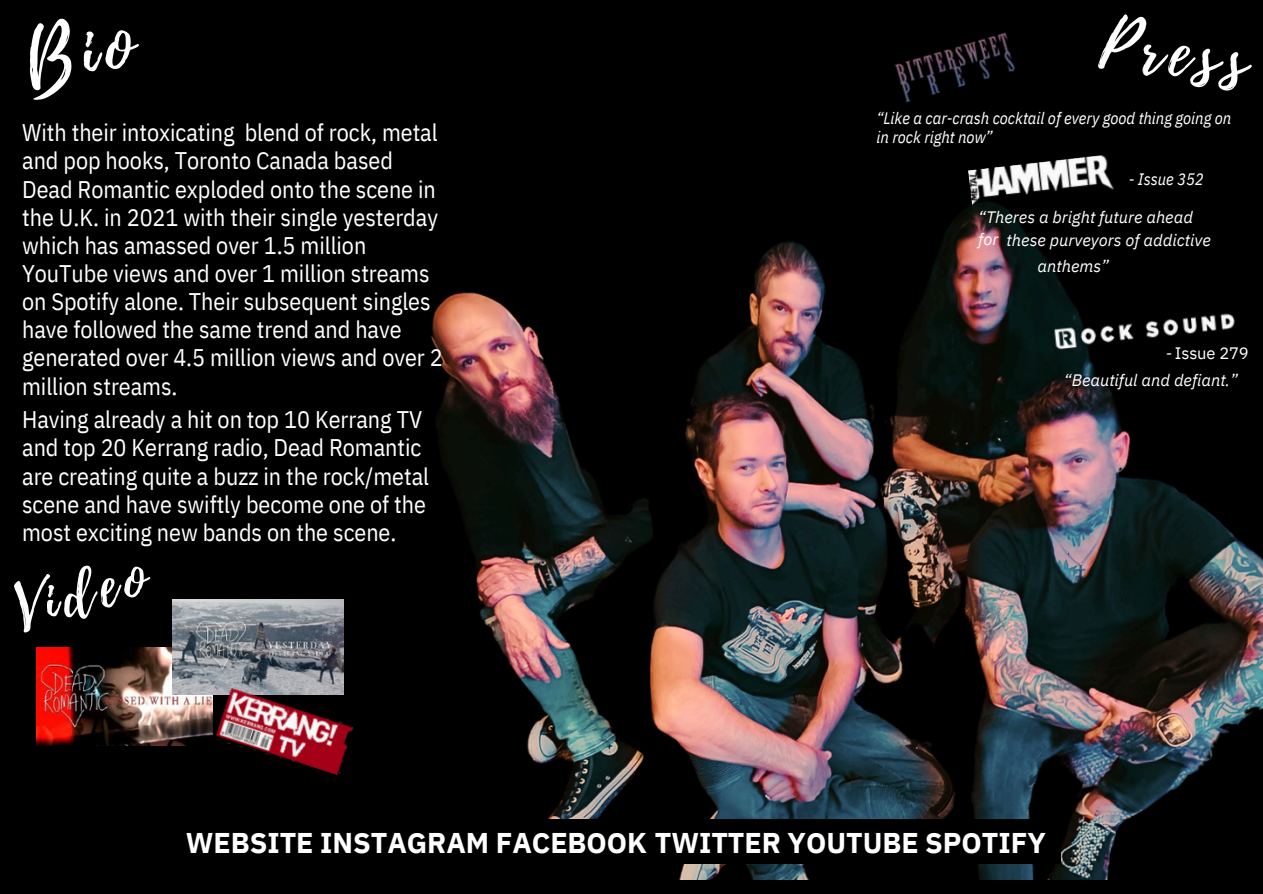
<style>
.page{position:relative;width:1263px;height:894px;background:#fff}
.page>*{position:absolute;margin:0;border:0;box-sizing:border-box;transform-origin:0 0}
.t1{font:67.65px "Playlist Script";color:#fff}
.t2{font:61.2px "Playlist Script";color:#fff}
.t3{font:700 28.5px "IBM Plex Sans";color:#fff}
.t4{font:24px/28.2px "IBM Plex Sans Cond";color:#fff}
.t5{font:italic 16.5px/22.5px "IBM Plex Sans";color:#fff}
.t6{font:italic 16.5px/19.2px "IBM Plex Sans Cond";color:#fff}
.t7{font:16.5px "IBM Plex Sans";letter-spacing:-.005em;color:#fff}
.s1{font-style:italic}
</style>
<div class="page">
<div style="left:0;top:0;width:1263px;height:893px;background:#000"></div>
<img style="left:431px;top:206px;width:832px;height:673px">
<img style="left:894px;top:32px;width:121px;height:71px">
<img style="left:37px;top:647px;width:175px;height:98px">
<img style="left:173px;top:599px;width:171px;height:95px">
<img style="left:968px;top:155px;width:146px;height:51px">
<img style="left:1049px;top:297px;width:192px;height:66px">
<img style="left:212px;top:682px;width:141px;height:93px">
<div style="left:185px;top:818px;width:875px;height:45px;background:#000"></div>
<h2 class="t4" style="left:22px;top:118px;width:422px">With their intoxicating blend of rock, metal and pop hooks, Toronto Canada based Dead Romantic exploded onto the scene in the U.K. in 2021 with their single yesterday which has amassed over 1.5 million YouTube views and over 1 million streams on Spotify alone. Their subsequent singles have followed the same trend and have generated over 4.5 million views and over 2 million streams.</h2>
<p class="t4" style="left:22px;top:405px;width:409px">Having already a hit on top 10 Kerrang TV and top 20 Kerrang radio, Dead Romantic are creating quite a buzz in the rock/metal scene and have swiftly become one of the most exciting new bands on the scene.</p>
<p class="t2" style="left:7px;top:567px;width:133px;rotate:-15deg">Video</p>
<p class="t1" style="left:1107px;top:-5px;width:149px;rotate:7deg">Press</p>
<p class="t6" style="left:876px;top:108px;width:356px">“Like a car-crash cocktail of every good thing going on in rock right now”</p>
<p class="t6" style="left:1129px;top:169px;width:77px">- Issue 352</p>
<p class="t5" style="left:978px;top:205px;width:216px">“Theres a bright future ahead for</p>
<p class="t5" style="left:1007px;top:228px;width:206px">these purveyors of addictive</p>
<p class="t5" style="left:1037px;top:254px;width:73px">anthems”</p>
<p class="t7" style="left:1166px;top:341px;width:85px"><span class="s1">-</span> Issue 279</p>
<p class="t5" style="left:1064px;top:368px;width:175px">“Beautiful and defiant.”</p>
<h3 class="t3" style="left:186px;top:823px;width:861px">WEBSITE INSTAGRAM FACEBOOK TWITTER YOUTUBE SPOTIFY</h3>
</div>
